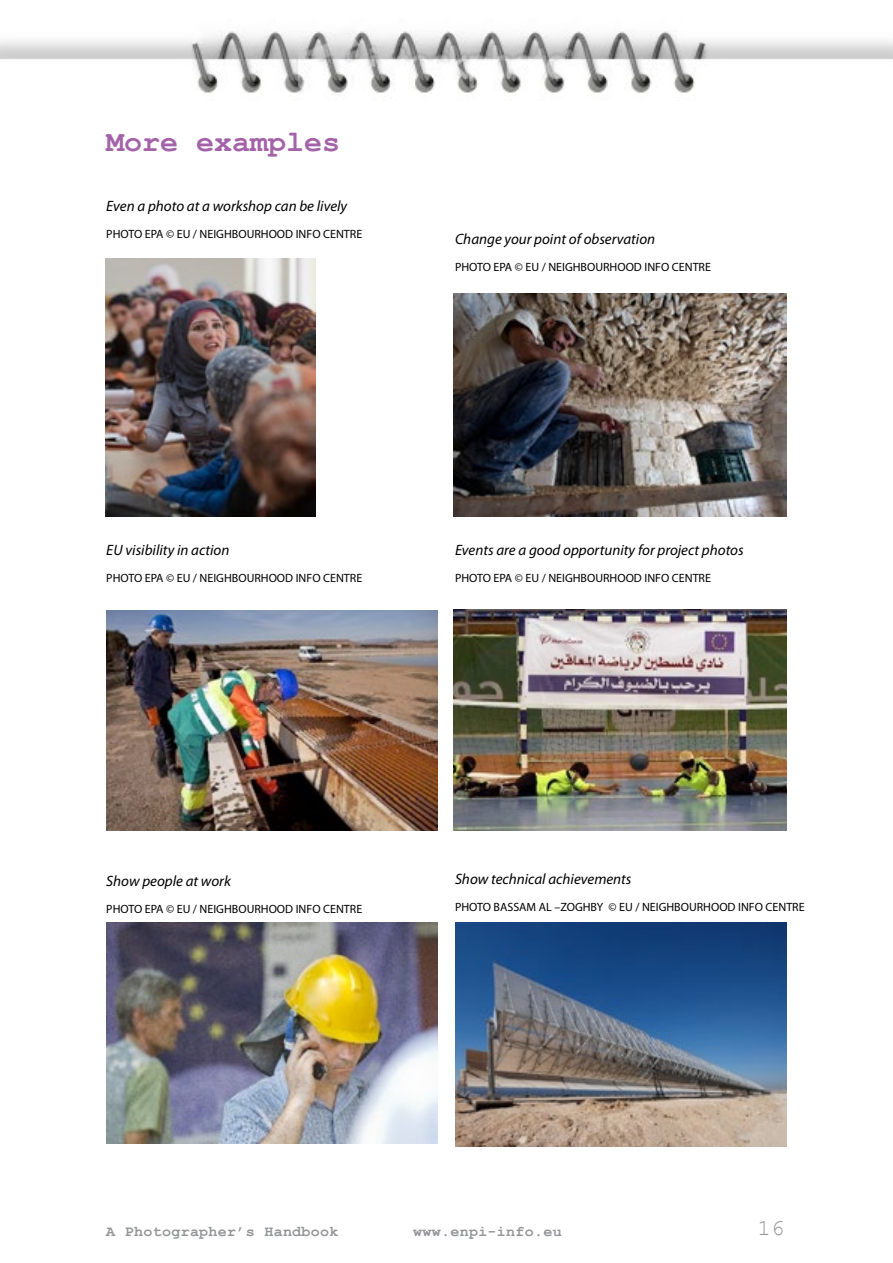
<style>
.page{position:relative;width:893px;height:1263px;background:#fff}
.page>*{position:absolute;margin:0;border:0;box-sizing:border-box;transform-origin:0 0}
.t1{font:700 30px "Courier New";color:#a463a9}
.t2{font:22.5px "Courier New";color:#939598}
.t3{font:italic 15px "Myriad Pro";color:#000}
.t4{font:700 15px "Courier New";letter-spacing:.02em;color:#939598}
.t5{font:12px "Myriad Pro";color:#000}
</style>
<div class="page">
<img style="left:0;top:31px;width:892px;height:64px">
<img style="left:455px;top:923px;width:332px;height:224px">
<img style="left:106px;top:259px;width:210px;height:258px">
<img style="left:106px;top:923px;width:332px;height:221px">
<img style="left:106px;top:610px;width:332px;height:221px">
<img style="left:454px;top:293px;width:333px;height:224px">
<img style="left:454px;top:609px;width:333px;height:222px">
<h1 class="t1" style="left:106px;top:123px;width:235px">More examples</h1>
<p class="t3" style="left:106px;top:198px;width:242px">Even a photo at a workshop can be lively</p>
<p class="t5" style="left:106px;top:228px;width:257px">PHOTO EPA © EU / NEIGHBOURHOOD INFO CENTRE</p>
<p class="t3" style="left:455px;top:231px;width:202px">Change your point of observation</p>
<p class="t5" style="left:455px;top:260px;width:257px">PHOTO EPA © EU / NEIGHBOURHOOD INFO CENTRE</p>
<p class="t3" style="left:106px;top:541px;width:125px">EU visibility in action</p>
<p class="t5" style="left:106px;top:571px;width:257px">PHOTO EPA © EU / NEIGHBOURHOOD INFO CENTRE</p>
<p class="t3" style="left:455px;top:541px;width:290px">Events are a good opportunity for project photos</p>
<p class="t5" style="left:455px;top:571px;width:257px">PHOTO EPA © EU / NEIGHBOURHOOD INFO CENTRE</p>
<p class="t3" style="left:106px;top:873px;width:126px">Show people at work</p>
<p class="t5" style="left:106px;top:902px;width:257px">PHOTO EPA © EU / NEIGHBOURHOOD INFO CENTRE</p>
<p class="t3" style="left:455px;top:871px;width:178px">Show technical achievements</p>
<p class="t5" style="left:455px;top:900px;width:351px">PHOTO BASSAM AL –ZOGHBY © EU / NEIGHBOURHOOD INFO CENTRE</p>
<p class="t4" style="left:106px;top:1222px;width:234px">A Photographer’s Handbook</p>
<p class="t4" style="left:413px;top:1222px;width:150px">www.enpi-info.eu</p>
<h2 class="t2" style="left:757px;top:1214px;width:28px">16</h2>
</div>
